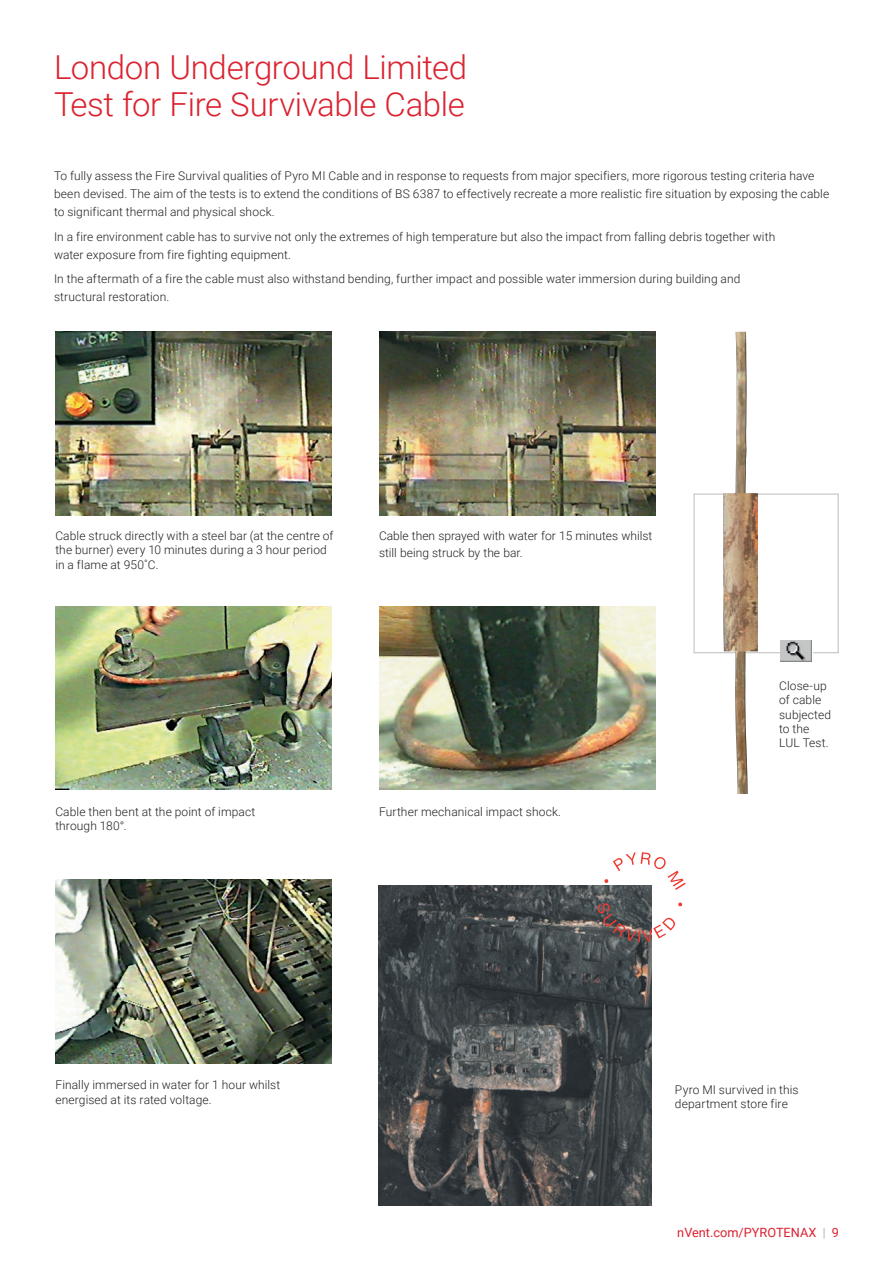
<style>
.page{position:relative;width:893px;height:1263px;background:#fff}
.page>*{position:absolute;margin:0;border:0;box-sizing:border-box;transform-origin:0 0}
.t1{font:300 33px/37.5px "Roboto";letter-spacing:-.01em;color:#db2230}
.t2{font:12.75px "Roboto";color:#db2230}
.Body_Text{font:300 12px/14.4px "Roboto";letter-spacing:.01em;color:#231f20}
.Normaal{font:300 12px/17.2px "Roboto";color:#231f20}
.s1{font-weight:300;color:#8f959e}
</style>
<div class="page">
<div style="left:694px;top:494px;width:144px;height:159px;border:1px solid #bcbdc0"></div>
<img style="left:55px;top:332px;width:277px;height:183px">
<img style="left:379px;top:332px;width:277px;height:183px">
<img style="left:55px;top:606px;width:277px;height:184px">
<img style="left:379px;top:606px;width:277px;height:184px">
<img style="left:55px;top:879px;width:277px;height:184px">
<img style="left:735px;top:332px;width:13px;height:462px">
<img style="left:723px;top:493px;width:35px;height:158px">
<img style="left:379px;top:885px;width:272px;height:320px">
<svg style="left:604px;top:852px;width:82px;height:38px"></svg>
<svg style="left:597px;top:902px;width:85px;height:40px"></svg>
<div style="left:780px;top:640px;width:33px;height:23px;background:#86888a"></div>
<img style="left:780px;top:640px;width:31px;height:21px">
<p class="t1" style="left:54px;top:47px;width:415px">London Underground Limited<br>Test for Fire Survivable Cable</p>
<p class="Body_Text" style="left:54px;top:166px;width:777px;line-height:18px">To fully assess the Fire Survival qualities of Pyro MI Cable and in response to requests from major specifiers, more rigorous testing criteria have been devised. The aim of the tests is to extend the conditions of BS 6387 to effectively recreate a more realistic fire situation by exposing the cable to significant thermal and physical shock.</p>
<p class="Body_Text" style="left:54px;top:227px;width:723px;line-height:18px">In a fire environment cable has to survive not only the extremes of high temperature but also the impact from falling debris together with water exposure from fire fighting equipment.</p>
<p class="Body_Text" style="left:54px;top:270px;width:688px;line-height:18px">In the aftermath of a fire the cable must also withstand bending, further impact and possible water immersion during building and structural restoration.</p>
<p class="Body_Text" style="left:55px;top:528px;width:280px">Cable struck directly with a steel bar (at the centre of the burner) every 10 minutes during a 3 hour period in a flame at 950˚C.</p>
<p class="Normaal" style="left:379px;top:527px;width:275px">Cable then sprayed with water for 15 minutes whilst still being struck by the bar.</p>
<p class="Body_Text" style="left:55px;top:804px;width:201px">Cable then bent at the point of impact through 180°.</p>
<p class="Body_Text" style="left:379px;top:804px;width:184px">Further mechanical impact shock.</p>
<p class="Body_Text" style="left:779px;top:678px;width:53px">Close-up of cable subjected to the<br>LUL Test.</p>
<p class="Body_Text" style="left:55px;top:1077px;width:227px">Finally immersed in water for 1 hour whilst energised at its rated voltage.</p>
<p class="Body_Text" style="left:675px;top:1082px;width:125px">Pyro MI survived in this department store fire</p>
<p class="t2" style="left:677px;top:1223px;width:163px">nVent.com/PYROTENAX <span class="s1">|</span> 9</p>
</div>
